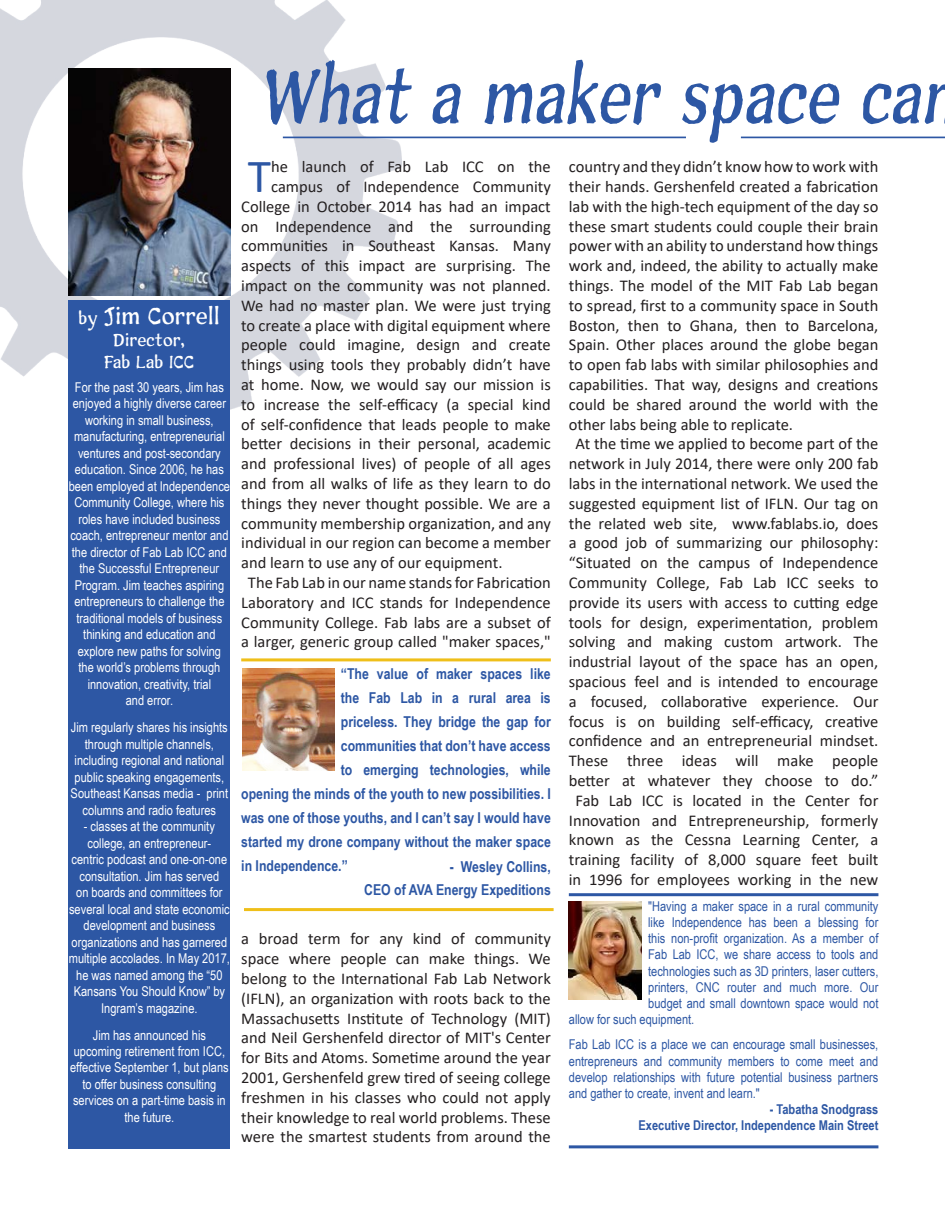
<style>
.page{position:relative;width:945px;height:1215px;background:#fff}
.page>*{position:absolute;margin:0;border:0;box-sizing:border-box;transform-origin:0 0}
.t1{font:79.05px "Sunshine";color:#2d57a4;scale:.83 1}
.t2{font:47.7px "Calibri";color:#2d57a4}
.t3{font:24px "Sunshine";color:#fff}
.t4{font:18px "Sunshine";color:#fff}
.t5{font:16.5px/19.8px "Calibri";color:#231f20;text-align:center}
.t6{font:700 15px "Arial Narrow";color:#2d57a4}
.t7{font:13.5px/16.5px "Arial Narrow";color:#fff;text-align:center}
.t8{font:13.5px/16.2px "Arial Narrow";color:#2d57a4;text-align:justify}
.t9{font:700 13.5px "Arial Narrow";color:#2d57a4}
.s1{font-size:18px}
</style>
<div class="page">
<img style="left:0;top:0;width:473px;height:410px">
<img style="left:68px;top:68px;width:162px;height:227px">
<hr style="left:283px;top:137px;width:403px;height:1px;background:#2d57a4">
<div style="left:68px;top:300px;width:162px;height:93px;background:#2d57a4"></div>
<div style="left:68px;top:382px;width:162px;height:766px;background:#2d57a4"></div>
<hr style="left:241px;top:658px;width:310px;height:3px;background:#efbf19">
<hr style="left:244px;top:908px;width:310px;height:3px;background:#efbf19">
<img style="left:243px;top:669px;width:91px;height:102px">
<hr style="left:569px;top:893px;width:309px;height:3px;background:#2d57a4">
<hr style="left:569px;top:1145px;width:309px;height:3px;background:#2d57a4">
<img style="left:569px;top:901px;width:72px;height:99px">
<hr style="left:741px;top:137px;width:204px;height:1px;background:#2d57a4">
<p class="t3" style="left:79px;top:302px;width:143px"><span class="s1">by</span> Jim Correll</p>
<p class="t4" style="left:113px;top:329px;width:74px">Director,</p>
<p class="t4" style="left:104px;top:351px;width:92px">Fab Lab ICC</p>
<p class="t7" style="left:69px;top:378px;width:163px">For the past 30 years, Jim has enjoyed a highly diverse career working in small business, manufacturing, entrepreneurial ventures and post-secondary education. Since 2006, he has been employed at Independence<br>Community College, where his roles have included business coach, entrepreneur mentor and the director of Fab Lab ICC and the Successful Entrepreneur<br>Program. Jim teaches aspiring entrepreneurs to challenge the traditional models of business thinking and education and explore new paths for solving the world’s problems through innovation, creativity, trial</p>
<p class="t7" style="left:126px;top:692px;width:49px">and error.</p>
<p class="t7" style="left:71px;top:719px;width:159px">Jim regularly shares his insights through multiple channels, including regional and national public speaking engagements,<br>Southeast Kansas media - print columns and radio features</p>
<p class="t7" style="left:69px;top:818px;width:163px">- classes at the community college, an entrepreneur-<br>centric podcast and one-on-one consultation. Jim has served<br>on boards and committees for several local and state economic development and business organizations and has garnered multiple accolades. In May 2017, he was named among the “50<br>Kansans You Should Know” by<br>Ingram’s magazine.</p>
<p class="t7" style="left:70px;top:1026px;width:160px">Jim has announced his upcoming retirement from ICC, effective September 1, but plans to offer business consulting services on a part-time basis in the future.</p>
<p class="t1" style="left:259px;top:49px;width:858px">What a maker space can</p>
<p class="t2" style="left:248px;top:143px;width:25px">T</p>
<p class="t5" style="left:271px;top:156px;width:281px">he launch of Fab Lab ICC on the</p>
<p class="t5" style="left:271px;top:176px;width:281px">campus of Independence Community</p>
<p class="t5" style="left:241px;top:196px;width:311px">College in October 2014 has had an impact</p>
<p class="t5" style="left:241px;top:216px;width:311px">on Independence and the surrounding</p>
<p class="t5" style="left:241px;top:236px;width:311px">communities in Southeast Kansas. Many</p>
<p class="t5" style="left:241px;top:255px;width:311px">aspects of this impact are surprising. The</p>
<p class="t5" style="left:241px;top:275px;width:311px">impact on the community was not planned.</p>
<p class="t5" style="left:241px;top:295px;width:311px">We had no master plan. We were just trying</p>
<p class="t5" style="left:241px;top:315px;width:311px">to create a place with digital equipment where</p>
<p class="t5" style="left:241px;top:335px;width:311px">people could imagine, design and create</p>
<p class="t5" style="left:241px;top:354px;width:311px">things using tools they probably didn’t have</p>
<p class="t5" style="left:241px;top:374px;width:311px">at home. Now, we would say our mission is</p>
<p class="t5" style="left:241px;top:394px;width:311px">to increase the self-efficacy (a special kind</p>
<p class="t5" style="left:241px;top:414px;width:311px">of self-confidence that leads people to make</p>
<p class="t5" style="left:241px;top:434px;width:311px">better decisions in their personal, academic</p>
<p class="t5" style="left:241px;top:453px;width:311px">and professional lives) of people of all ages</p>
<p class="t5" style="left:241px;top:473px;width:311px">and from all walks of life as they learn to do</p>
<p class="t5" style="left:241px;top:493px;width:311px">things they never thought possible. We are a</p>
<p class="t5" style="left:241px;top:513px;width:311px">community membership organization, and any</p>
<p class="t5" style="left:241px;top:533px;width:311px">individual in our region can become a member</p>
<p class="t5" style="left:241px;top:552px;width:263px">and learn to use any of our equipment.</p>
<p class="t5" style="left:241px;top:572px;width:311px">The Fab Lab in our name stands for Fabrication Laboratory and ICC stands for Independence Community College. Fab labs are a subset of a larger, generic group called "maker spaces,"</p>
<p class="t6" style="left:341px;top:662px;width:211px">“The value of maker spaces like</p>
<p class="t6" style="left:341px;top:686px;width:211px">the Fab Lab in a rural area is</p>
<p class="t6" style="left:341px;top:710px;width:212px">priceless. They bridge the gap for</p>
<p class="t6" style="left:341px;top:734px;width:211px">communities that don’t have access</p>
<p class="t6" style="left:341px;top:758px;width:211px">to emerging technologies, while</p>
<p class="t6" style="left:241px;top:782px;width:311px">opening the minds of the youth to new possibilities. I</p>
<p class="t6" style="left:241px;top:806px;width:311px">was one of those youths, and I can’t say I would have</p>
<p class="t6" style="left:241px;top:830px;width:311px">started my drone company without the maker space</p>
<p class="t6" style="left:241px;top:854px;width:108px">in Independence.”</p>
<p class="t6" style="left:450px;top:856px;width:102px">- Wesley Collins,</p>
<p class="t6" style="left:364px;top:878px;width:188px">CEO of AVA Energy Expeditions</p>
<p class="t5" style="left:241px;top:929px;width:311px;text-align:justify">a broad term for any kind of community space where people can make things. We belong to the International Fab Lab Network (IFLN), an organization with roots back to the Massachusetts Institute of Technology (MIT) and Neil Gershenfeld director of MIT's Center for Bits and Atoms. Sometime around the year 2001, Gershenfeld grew tired of seeing college freshmen in his classes who could not apply their knowledge to real world problems. These were the smartest students from around the</p>
<p class="t5" style="left:569px;top:156px;width:311px;text-align:justify">country and they didn’t know how to work with their hands. Gershenfeld created a fabrication lab with the high-tech equipment of the day so these smart students could couple their brain power with an ability to understand how things work and, indeed, the ability to actually make things. The model of the MIT Fab Lab began to spread, first to a community space in South Boston, then to Ghana, then to Barcelona, Spain. Other places around the globe began to open fab labs with similar philosophies and capabilities. That way, designs and creations could be shared around the world with the other labs being able to replicate.</p>
<p class="t5" style="left:569px;top:434px;width:311px">At the time we applied to become part of the network in July 2014, there were only 200 fab labs in the international network. We used the suggested equipment list of IFLN. Our tag on the related web site, www.fablabs.io, does a good job of summarizing our philosophy: “Situated on the campus of Independence Community College, Fab Lab ICC seeks to provide its users with access to cutting edge tools for design, experimentation, problem solving and making custom artwork. The industrial layout of the space has an open, spacious feel and is intended to encourage a focused, collaborative experience. Our focus is on building self-efficacy, creative confidence and an entrepreneurial mindset.<br>These three ideas will make people better at whatever they choose to do.”</p>
<p class="t5" style="left:569px;top:790px;width:311px">Fab Lab ICC is located in the Center for Innovation and Entrepreneurship, formerly known as the Cessna Learning Center, a training facility of 8,000 square feet built in 1996 for employees working in the new</p>
<p class="t8" style="left:648px;top:898px;width:232px">"Having a maker space in a rural community</p>
<p class="t8" style="left:648px;top:914px;width:232px">like Independence has been a blessing for</p>
<p class="t8" style="left:648px;top:930px;width:232px">this non-profit organization. As a member of</p>
<p class="t8" style="left:648px;top:946px;width:232px">Fab Lab ICC, we share access to tools and</p>
<p class="t8" style="left:648px;top:962px;width:232px">technologies such as 3D printers, laser cutters,</p>
<p class="t8" style="left:648px;top:979px;width:232px">printers, CNC router and much more. Our</p>
<p class="t8" style="left:648px;top:995px;width:232px">budget and small downtown space would not</p>
<p class="t8" style="left:569px;top:1011px;width:127px">allow for such equipment.</p>
<p class="t8" style="left:569px;top:1036px;width:311px">Fab Lab ICC is a place we can encourage small businesses, entrepreneurs and community members to come meet and develop relationships with future potential business partners and gather to create, invent and learn."</p>
<p class="t9" style="left:770px;top:1099px;width:110px">- Tabatha Snodgrass</p>
<p class="t9" style="left:639px;top:1116px;width:241px">Executive Director, Independence Main Street</p>
</div>
